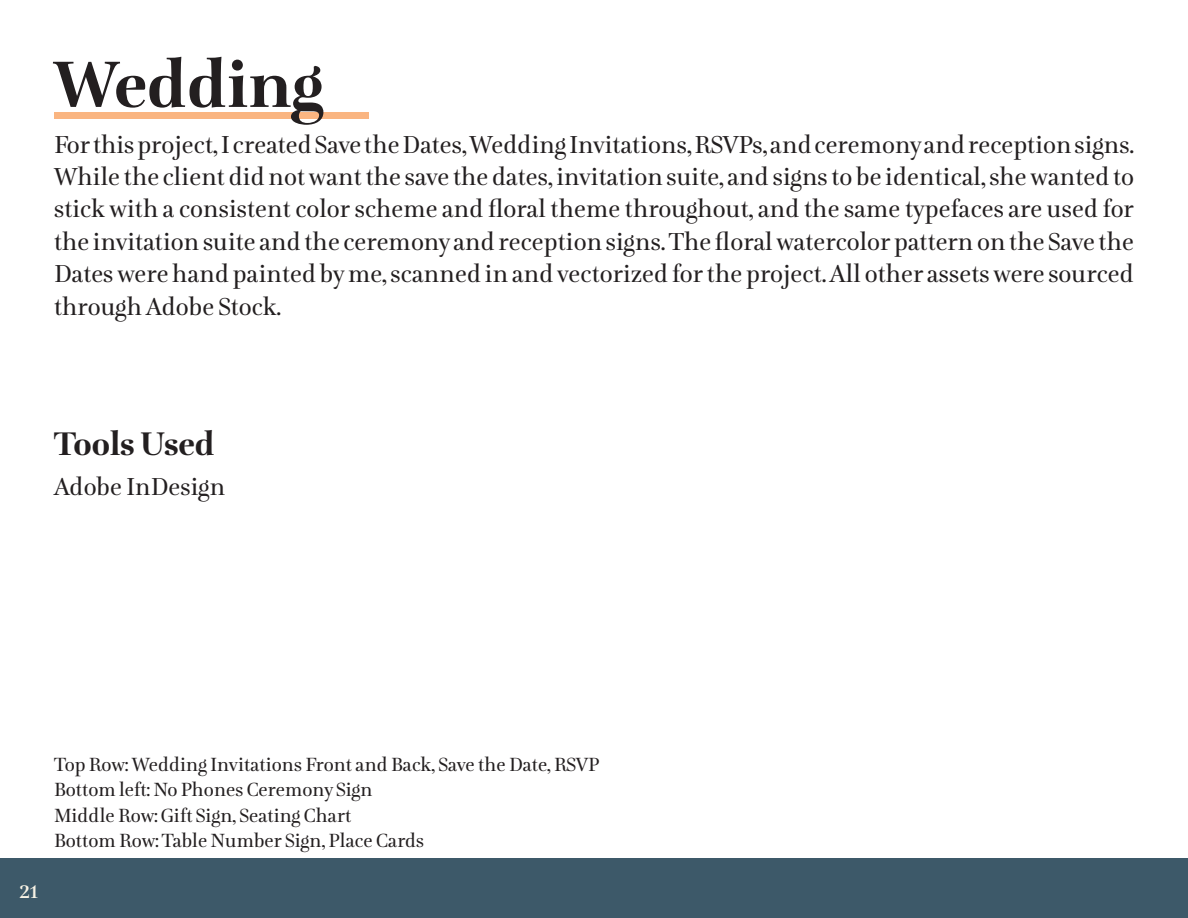
<style>
.page{position:relative;width:1188px;height:918px;background:#fff}
.page>*{position:absolute;margin:0;border:0;box-sizing:border-box;transform-origin:0 0}
.t1{font:700 72px "Lavigne Display";color:#231f20}
.t2{font:700 36px "Lavigne Display";color:#231f20}
.t3{font:27px/32.4px "Lavigne Display";color:#231f20;text-align:justify}
.t4{font:27px "Lavigne Display";color:#f8f3e5}
.t5{font:21px "Lavigne Display";color:#231f20}
</style>
<div class="page">
<div style="left:54px;top:112px;width:314px;height:7px;background:#fab581"></div>
<div style="left:0;top:859px;width:1188px;height:59px;background:#3d5969"></div>
<p class="t1" style="left:54px;top:45px;width:271px">Wedding</p>
<p class="t3" style="left:54px;top:129px;width:1082px">For this project, I created Save the Dates, Wedding Invitations, RSVPs, and ceremony and reception signs.<br>While the client did not want the save the dates, invitation suite, and signs to be identical, she wanted to stick with a consistent color scheme and floral theme throughout, and the same typefaces are used for the invitation suite and the ceremony and reception signs. The floral watercolor pattern on the Save the Dates were hand painted by me, scanned in and vectorized for the project. All other assets were sourced through Adobe Stock.</p>
<p class="t2" style="left:54px;top:424px;width:162px">Tools Used</p>
<p class="t3" style="left:54px;top:471px;width:173px">Adobe InDesign</p>
<p class="t4" style="left:19px;top:875px;width:21px">21</p>
<p class="t5" style="left:54px;top:754px;width:547px">Top Row: Wedding Invitations Front and Back, Save the Date, RSVP</p>
<p class="t5" style="left:54px;top:779px;width:320px">Bottom left: No Phones Ceremony Sign</p>
<p class="t5" style="left:54px;top:804px;width:299px">Middle Row: Gift Sign, Seating Chart</p>
<p class="t5" style="left:54px;top:829px;width:372px">Bottom Row: Table Number Sign, Place Cards</p>
</div>
